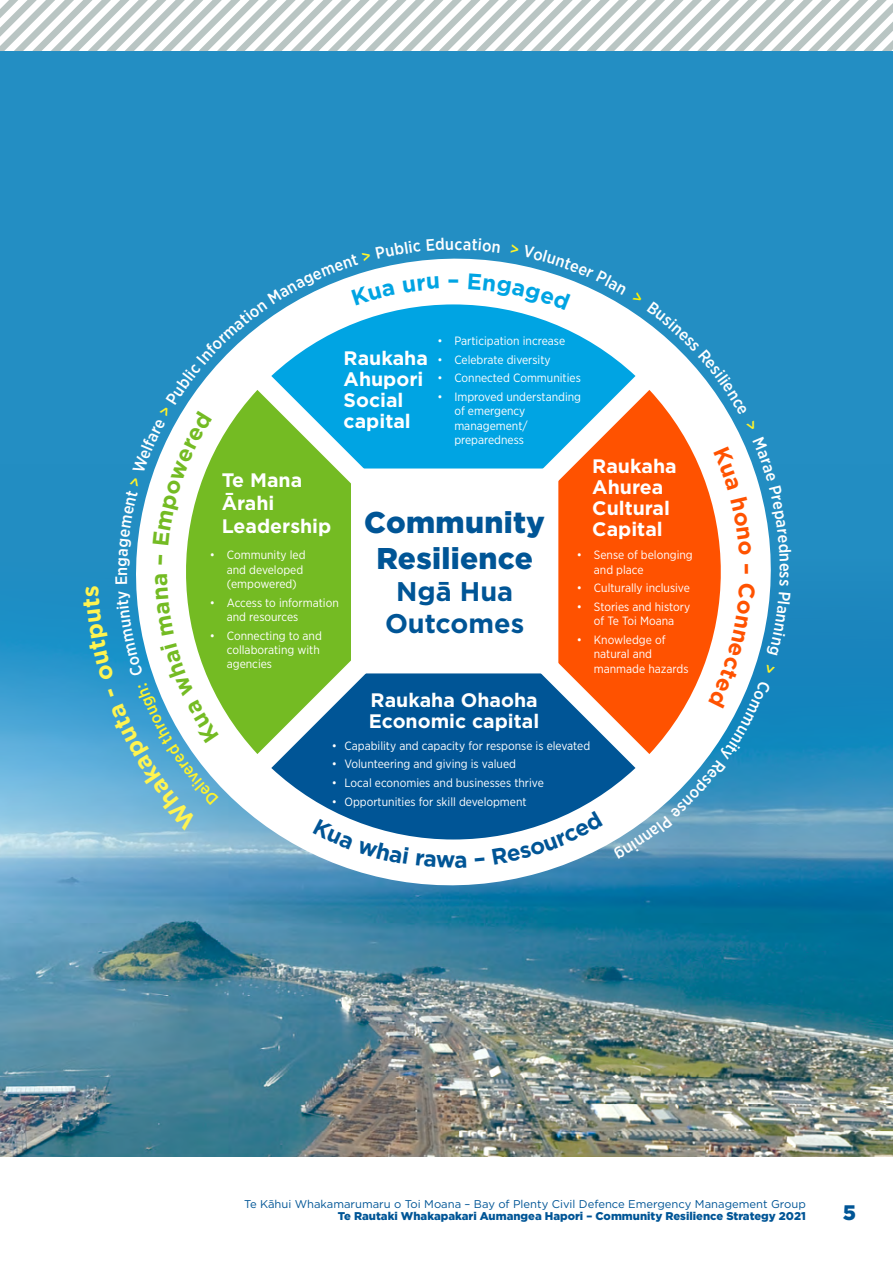
<style>
.page{position:relative;width:893px;height:1263px;background:#fff}
.page>*{position:absolute;margin:0;border:0;box-sizing:border-box;transform-origin:0 0}
.Body_Copy{font:900 30px/36px "Gotham";letter-spacing:.01em;color:#005596;text-align:center}
.Body_Copy-2{font:700 27px/32.4px "Gotham";color:#005596;text-align:center}
.t1{font:700 22.5px "Gotham";color:#00a4e3}
.t2{font:700 22.5px "Gotham";color:#ff5200}
.t3{font:900 21px "Gotham";color:#005596}
.Body_Copy-3{font:700 19.5px/21px "Gotham";color:#fff}
.Body_Copy-4{font:500 16.5px "Gotham Narrow";color:#fff}
.t4{font:12px/14.4px "Gotham Narrow";color:#fff}
.t5{font:11.25px "Gotham";color:#005596}
.t6{font:900 11.25px "Gotham";color:#005596}
</style>
<div class="page">
<div style="left:0;top:51px;width:893px;height:1106px;background:#238ec3"></div>
<img style="left:0;top:648px;width:893px;height:509px">
<svg style="left:100px;top:561px;width:706px;height:360px;background:#549bbe"></svg>
<svg style="left:162px;top:566px;width:189px;height:188px;background:#82c239"></svg>
<svg style="left:271px;top:586px;width:342px;height:253px;background:#367d8c"></svg>
<svg style="left:467px;top:430px;width:278px;height:324px;background:#b16548"></svg>
<div style="left:357px;top:474px;width:195px;height:193px;background:#fff"></div>
<div style="left:351px;top:468px;width:207px;height:205px;border:12px solid #fff"></div>
<svg style="left:0;top:0;width:893px;height:51px"></svg>
<svg style="left:633px;top:312px;width:105px;height:118px"></svg>
<svg style="left:313px;top:818px;width:96px;height:46px;background:#d7e4ee"></svg>
<svg style="left:416px;top:853px;width:50px;height:15px"></svg>
<svg style="left:475px;top:857px;width:10px;height:4px"></svg>
<svg style="left:492px;top:811px;width:111px;height:54px;background:#bfd4e4"></svg>
<svg style="left:713px;top:437px;width:58px;height:124px"></svg>
<svg style="left:613px;top:572px;width:177px;height:287px;background:#ad9d97"></svg>
<svg style="left:83px;top:574px;width:136px;height:257px"></svg>
<svg style="left:118px;top:258px;width:509px;height:308px"></svg>
<p class="Body_Copy-4" style="left:111px;top:576px;width:11px;rotate:-90deg">n</p>
<h3 class="t1" style="left:448px;top:265px;width:14px">–</h3>
<p class="Body_Copy-3" style="left:344px;top:348px;width:86px">Raukaha<br>Ahupori<br>Social capital</p>
<p class="t4" style="left:437px;top:333px;width:129px">• Participation increase</p>
<p class="t4" style="left:437px;top:352px;width:115px">• Celebrate diversity</p>
<p class="t4" style="left:437px;top:371px;width:145px">• Connected Communities</p>
<p class="t4" style="left:454px;top:389px;width:128px;text-indent:-17px">• Improved understanding of emergency management/ preparedness</p>
<p class="Body_Copy-3" style="left:222px;top:468px;width:82px;line-height:23.4px">Te Mana<br>Ārahi</p>
<p class="Body_Copy-3" style="left:222px;top:516px;width:111px">Leadership</p>
<p class="t4" style="left:227px;top:547px;width:80px;text-indent:-17px">• Community led and developed (empowered)</p>
<p class="t4" style="left:227px;top:595px;width:113px;text-indent:-17px">• Access to information and resources</p>
<p class="t4" style="left:227px;top:628px;width:97px;text-indent:-17px">• Connecting to and collaborating with agencies</p>
<p class="Body_Copy" style="left:364px;top:504px;width:182px">Community<br>Resilience</p>
<p class="Body_Copy-2" style="left:385px;top:575px;width:141px">Ngā Hua<br>Outcomes</p>
<p class="Body_Copy-3" style="left:592px;top:455px;width:86px">Raukaha<br>Ahurea<br>Cultural<br>Capital</p>
<p class="t4" style="left:594px;top:547px;width:100px;text-indent:-17px">• Sense of belonging and place</p>
<p class="t4" style="left:577px;top:580px;width:115px">• Culturally inclusive</p>
<p class="t4" style="left:577px;top:599px;width:115px;text-align:center">• Stories and history of Te Toi Moana</p>
<p class="t4" style="left:594px;top:632px;width:96px;text-indent:-17px">• Knowledge of natural and manmade hazards</p>
<p class="Body_Copy-3" style="left:369px;top:689px;width:172px">Raukaha Ohaoha<br>Economic capital</p>
<p class="t4" style="left:332px;top:738px;width:260px">• Capability and capacity for response is elevated</p>
<p class="t4" style="left:332px;top:756px;width:186px">• Volunteering and giving is valued</p>
<p class="t4" style="left:332px;top:775px;width:214px">• Local economies and businesses thrive</p>
<p class="t4" style="left:332px;top:794px;width:196px">• Opportunities for skill development</p>
<h3 class="t2" style="left:762px;top:563px;width:14px;rotate:90deg">–</h3>
<p class="Body_Copy-4" style="left:796px;top:563px;width:10px;rotate:90deg">e</p>
<p class="t5" style="left:244px;top:1197px;width:563px">Te Kāhui Whakamarumaru o Toi Moana – Bay of Plenty Civil Defence Emergency Management Group</p>
<p class="t6" style="left:338px;top:1209px;width:469px">Te Rautaki Whakapakari Aumangea Hapori – Community Resilience Strategy 2021</p>
<h3 class="t3" style="left:843px;top:1198px;width:15px">5</h3>
</div>
